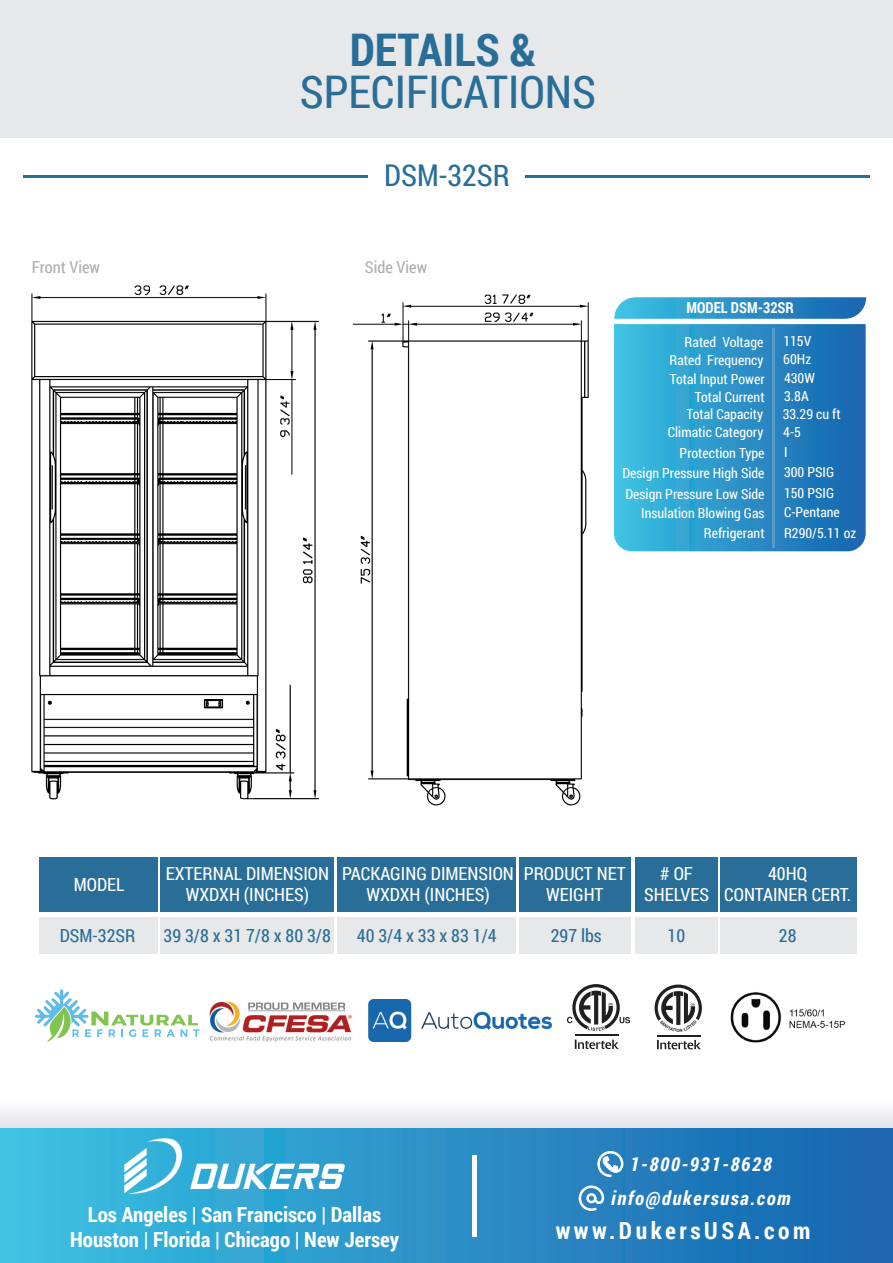
<style>
.page{position:relative;width:893px;height:1263px;background:#fff}
.page>*{position:absolute;margin:0;border:0;box-sizing:border-box;transform-origin:0 0}
.t1{font:45px "Roboto Condensed";color:#296e98}
.t2{font:700 45px "Roboto Condensed";color:#296e98}
.t3{font:30px "Roboto Condensed";color:#296e98}
.t4{font:700 23.55px "Roboto Condensed";letter-spacing:.15em;color:#fff}
.t5{font:700 20.85px/24.9px "Roboto Condensed";color:#fff;text-align:center}
.t6{font:italic 700 19.2px/33.9px "Roboto Condensed";letter-spacing:.08em;color:#fff;text-align:center}
.t7{font:18px/20.7px "Roboto Condensed";color:#fff;text-align:center}
.t8{font:18px "Roboto Condensed";color:#296e98}
.t9{font:16.5px "Roboto Condensed";color:#adb0b0}
.t10{font:700 15.15px "Roboto Condensed";color:#fff;scale:.96 1}
.t11{font:13.95px/20.9px "Roboto Condensed";color:#fff}
</style>
<div class="page">
<img style="left:31px;top:285px;width:289px;height:515px">
<img style="left:354px;top:294px;width:235px;height:512px">
<div style="left:0;top:1097px;width:893px;height:32px;background:linear-gradient(to bottom,#fff,#e1e3ea)"></div>
<div style="left:0;top:1128px;width:893px;height:135px;background:linear-gradient(to right,#3dc0e2,#1863ae)"></div>
<div style="left:472px;top:1155px;width:5px;height:82px;background:#fff"></div>
<svg style="left:597px;top:1151px;width:26px;height:26px"></svg>
<svg style="left:578px;top:1185px;width:26px;height:26px"></svg>
<img style="left:117px;top:1128px;width:235px;height:75px">
<div style="left:0;top:0;width:893px;height:138px;background:#e7e8e9"></div>
<hr style="left:23px;top:175px;width:345px;height:2px;background:#296e98">
<hr style="left:525px;top:175px;width:345px;height:2px;background:#296e98">
<div style="left:519px;top:857px;width:112px;height:55px;background:#296e98"></div>
<div style="left:160px;top:857px;width:174px;height:55px;background:#296e98"></div>
<div style="left:337px;top:857px;width:179px;height:55px;background:#296e98"></div>
<div style="left:160px;top:918px;width:174px;height:36px;background:#e7e8e9"></div>
<div style="left:337px;top:918px;width:179px;height:36px;background:#e7e8e9"></div>
<div style="left:519px;top:918px;width:112px;height:36px;background:#e7e8e9"></div>
<div style="left:39px;top:857px;width:118px;height:54px;background:#296e98"></div>
<div style="left:39px;top:917px;width:118px;height:36px;background:#e7e8e9"></div>
<div style="left:720px;top:857px;width:137px;height:55px;background:#296e98"></div>
<div style="left:720px;top:918px;width:137px;height:36px;background:#e7e8e9"></div>
<div style="left:635px;top:857px;width:83px;height:55px;background:#296e98"></div>
<div style="left:635px;top:918px;width:83px;height:36px;background:#e7e8e9"></div>
<svg style="left:614px;top:324px;width:252px;height:227px;background:#2b92c8"></svg>
<svg style="left:614px;top:297px;width:252px;height:22px;background:#3697cb"></svg>
<hr style="left:772px;top:328px;width:3px;height:220px;background:#fff">
<svg style="left:567px;top:984px;width:63px;height:47px"></svg>
<svg style="left:575px;top:1039px;width:44px;height:10px"></svg>
<hr style="left:575px;top:1035px;width:44px;height:1px;background:#231f20">
<svg style="left:657px;top:1040px;width:44px;height:9px"></svg>
<hr style="left:657px;top:1035px;width:44px;height:1px;background:#231f20">
<svg style="left:35px;top:989px;width:164px;height:53px"></svg>
<img style="left:369px;top:999px;width:182px;height:43px">
<img style="left:730px;top:992px;width:116px;height:51px">
<img style="left:209px;top:1001px;width:143px;height:41px">
<svg style="left:655px;top:984px;width:47px;height:41px"></svg>
<h1 class="t2" style="left:350px;top:18px;width:188px">DETAILS &amp;</h1>
<h1 class="t1" style="left:300px;top:61px;width:298px">SPECIFICATIONS</h1>
<h2 class="t3" style="left:384px;top:154px;width:127px">DSM-32SR</h2>
<p class="t9" style="left:32px;top:256px;width:70px">Front View</p>
<p class="t9" style="left:365px;top:256px;width:64px">Side View</p>
<p class="t10" style="left:687px;top:297px;width:113px">MODEL DSM-32SR</p>
<p class="t11" style="left:685px;top:331px;width:80px">Rated Voltage</p>
<p class="t11" style="left:783px;top:330px;width:29px">115V</p>
<p class="t11" style="left:670px;top:368px;width:96px">Total Input Power</p>
<p class="t11" style="left:784px;top:368px;width:32px">430W</p>
<p class="t11" style="left:695px;top:386px;width:71px">Total Current</p>
<p class="t11" style="left:784px;top:386px;width:26px">3.8A</p>
<p class="t11" style="left:668px;top:421px;width:97px">Climatic Category</p>
<p class="t11" style="left:783px;top:421px;width:19px">4-5</p>
<p class="t11" style="left:669px;top:349px;width:95px">Rated Frequency</p>
<p class="t11" style="left:783px;top:348px;width:29px">60Hz</p>
<p class="t11" style="left:686px;top:403px;width:78px">Total Capacity</p>
<p class="t11" style="left:783px;top:403px;width:60px">33.29 cu ft</p>
<p class="t11" style="left:680px;top:442px;width:86px">Protection Type</p>
<p class="t11" style="left:784px;top:441px;width:5px">I</p>
<p class="t11" style="left:622px;top:462px;width:144px">Design Pressure High Side<br>Design Pressure Low Side</p>
<p class="t11" style="left:784px;top:461px;width:52px">300 PSIG</p>
<p class="t11" style="left:784px;top:482px;width:52px">150 PSIG</p>
<p class="t11" style="left:641px;top:502px;width:125px">Insulation Blowing Gas</p>
<p class="t11" style="left:784px;top:501px;width:57px">C-Pentane</p>
<p class="t11" style="left:704px;top:522px;width:62px">Refrigerant</p>
<p class="t11" style="left:784px;top:522px;width:74px">R290/5.11 oz</p>
<p class="t7" style="left:74px;top:873px;width:52px">MODEL</p>
<p class="t8" style="left:60px;top:923px;width:77px">DSM-32SR</p>
<p class="t7" style="left:166px;top:863px;width:165px">EXTERNAL DIMENSION<br>WXDXH (INCHES)</p>
<p class="t7" style="left:524px;top:863px;width:104px">PRODUCT NET<br>WEIGHT</p>
<p class="t8" style="left:164px;top:923px;width:169px">39 3/8 x 31 7/8 x 80 3/8</p>
<p class="t7" style="left:342px;top:863px;width:173px">PACKAGING DIMENSION<br>WXDXH (INCHES)</p>
<p class="t8" style="left:357px;top:923px;width:141px">40 3/4 x 33 x 83 1/4</p>
<p class="t8" style="left:551px;top:923px;width:53px">297 lbs</p>
<p class="t7" style="left:644px;top:863px;width:66px"># OF<br>SHELVES</p>
<p class="t8" style="left:667px;top:923px;width:19px">10</p>
<p class="t7" style="left:724px;top:863px;width:128px">40HQ<br>CONTAINER CERT.</p>
<p class="t8" style="left:779px;top:923px;width:19px">28</p>
<h3 class="t5" style="left:70px;top:1201px;width:330px">Los Angeles | San Francisco | Dallas<br>Houston | Florida | Chicago | New Jersey</h3>
<h3 class="t6" style="left:611px;top:1146px;width:181px">1-800-931-8628 info@dukersusa.com</h3>
<h3 class="t4" style="left:556px;top:1214px;width:256px">www.DukersUSA.com</h3>
</div>
